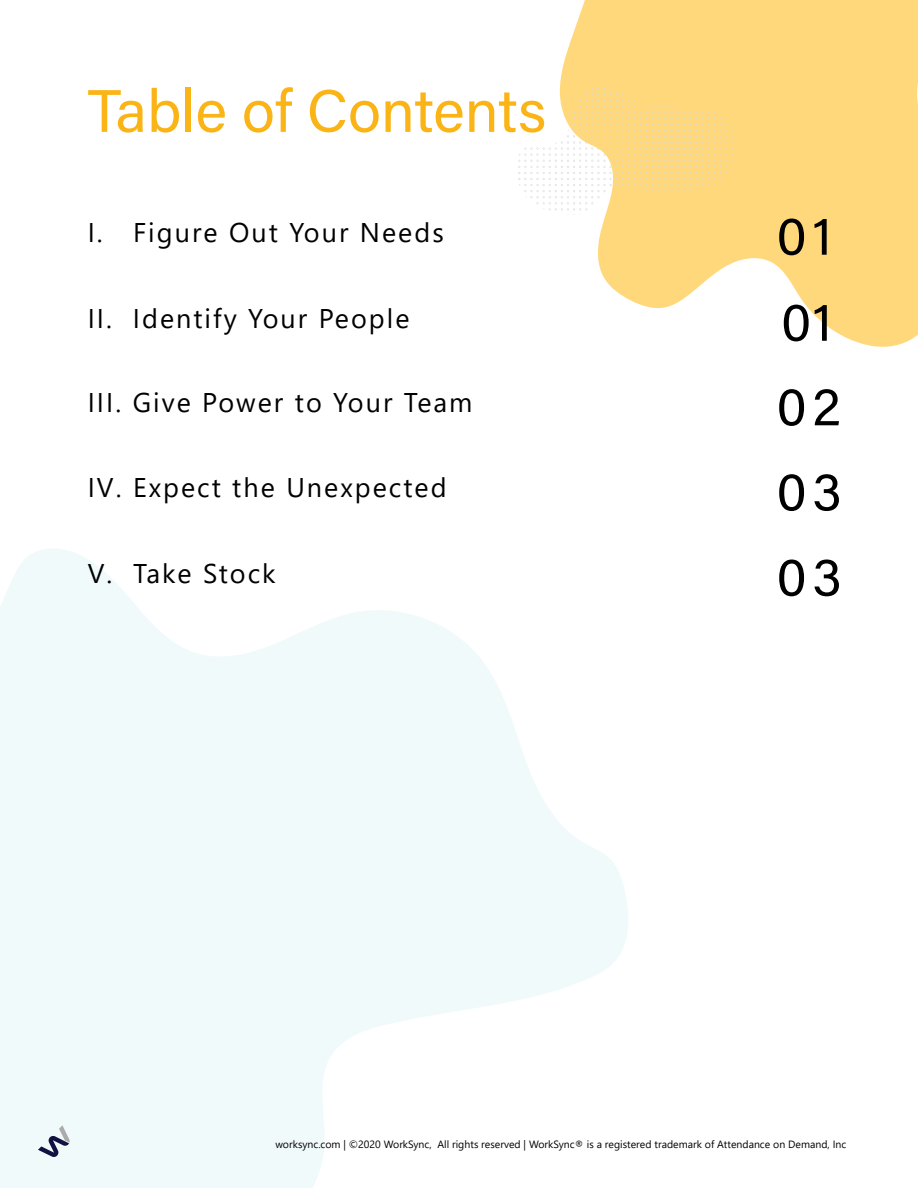
<style>
.page{position:relative;width:918px;height:1188px;background:#fff}
.page>*{position:absolute;margin:0;border:0;box-sizing:border-box;transform-origin:0 0}
.t1{font:60px "Acumin Variable Concept";letter-spacing:.02em;color:#fbb416}
.t2{font:54px "Acumin Variable Concept";letter-spacing:.12em;color:#000}
.t3{font:27px "Segoe UI";letter-spacing:.075em;color:#000}
.t4{font:10.5px "Segoe UI";color:#000}
</style>
<div class="page">
<svg style="left:0;top:549px;width:628px;height:639px;fill:#f1fafa"></svg>
<svg style="left:38px;top:1125px;width:32px;height:32px"></svg>
<svg style="left:560px;top:0;width:358px;height:347px;fill:#ffd87b"></svg>
<svg style="left:518px;top:87px;width:215px;height:129px"></svg>
<p class="t1" style="left:88px;top:70px;width:458px">Table of Contents</p>
<p class="t3" style="left:88px;top:207px;width:358px">I. Figure Out Your Needs</p>
<p class="t3" style="left:88px;top:293px;width:323px">II. Identify Your People</p>
<p class="t2" style="left:777px;top:199px;width:56px">01</p>
<p class="t2" style="left:781px;top:285px;width:51px">01</p>
<p class="t3" style="left:88px;top:377px;width:386px">III. Give Power to Your Team</p>
<p class="t2" style="left:777px;top:369px;width:65px">02</p>
<p class="t3" style="left:88px;top:462px;width:360px">IV. Expect the Unexpected</p>
<p class="t2" style="left:777px;top:454px;width:66px">03</p>
<p class="t3" style="left:88px;top:548px;width:189px">V. Take Stock</p>
<p class="t2" style="left:777px;top:540px;width:66px">03</p>
<p class="t4" style="left:275px;top:1134px;width:572px">worksync.com | ©2020 WorkSync, All rights reserved | WorkSync® is a registered trademark of Attendance on Demand, Inc</p>
</div>
